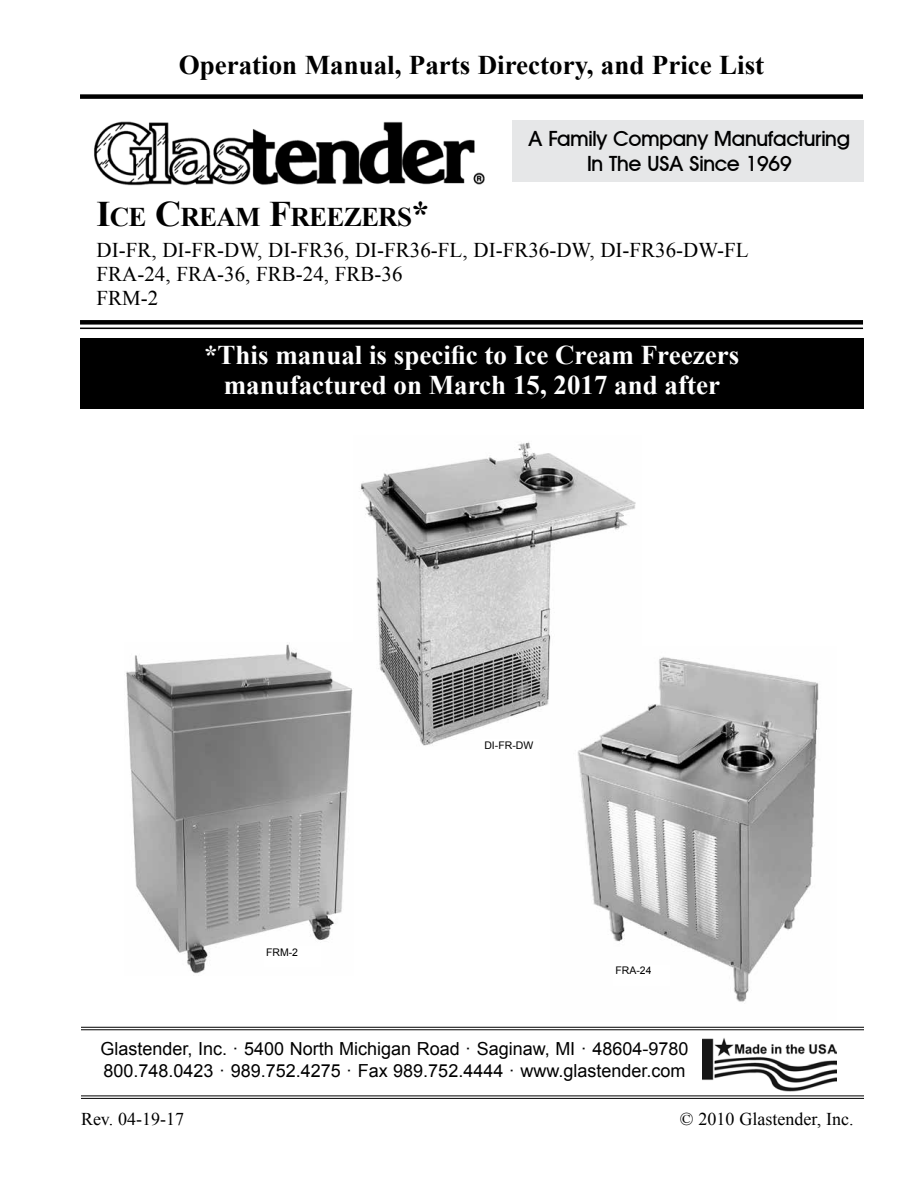
<style>
.page{position:relative;width:918px;height:1188px;background:#fff}
.page>*{position:absolute;margin:0;border:0;box-sizing:border-box;transform-origin:0 0}
.t1{font:700 27px/30px "Times New Roman";color:#fff;text-align:center}
.t2{font:700 27px "Times New Roman";color:#000}
.t3{font:700 27px "Times New Roman";letter-spacing:-.025em;color:#000}
.t4{font:21px/24px "Times New Roman";color:#000}
.t5{font:21px/25.2px "Avantage Medium Normal";color:#000;text-align:center}
.t6{font:18px/21.8px "Arial";color:#000}
.t7{font:18px "Times New Roman";color:#000}
.t8{font:10.5px "Arial";color:#000}
.s1{font-size:36px}
</style>
<div class="page">
<div style="left:80px;top:338px;width:783px;height:70px;background:#000"></div>
<img style="left:361px;top:442px;width:275px;height:304px">
<img style="left:126px;top:644px;width:227px;height:330px">
<div style="left:483px;top:740px;width:56px;height:20px;background:#fff"></div>
<div style="left:265px;top:947px;width:56px;height:20px;background:#fff"></div>
<img style="left:551px;top:646px;width:268px;height:356px">
<div style="left:614px;top:965px;width:56px;height:20px;background:#fff"></div>
<img style="left:94px;top:121px;width:391px;height:65px">
<div style="left:80px;top:94px;width:783px;height:5px;background:#000"></div>
<div style="left:80px;top:320px;width:783px;height:5px;background:#000"></div>
<hr style="left:80px;top:328px;width:783px;height:1px;background:#000">
<div style="left:512px;top:121px;width:352px;height:61px;background:#e6e7e8"></div>
<img style="left:702px;top:1038px;width:135px;height:53px">
<hr style="left:81px;top:1027px;width:783px;height:1px;background:#000">
<hr style="left:81px;top:1030px;width:783px;height:1px;background:#000">
<hr style="left:81px;top:1096px;width:783px;height:1px;background:#000">
<hr style="left:81px;top:1098px;width:783px;height:1px;background:#000">
<h1 class="t2" style="left:179px;top:46px;width:587px">Operation Manual, Parts Directory, and Price List</h1>
<p class="t5" style="left:529px;top:126px;width:323px">A Family Company Manufacturing<br>In The USA Since 1969</p>
<h1 class="t3" style="left:97px;top:198px;width:334px"><span class="s1">I</span>CE <span class="s1">C</span>REAM <span class="s1">F</span>REEZERS<span class="s1">*</span></h1>
<p class="t4" style="left:97px;top:238px;width:654px">DI-FR, DI-FR-DW, DI-FR36, DI-FR36-FL, DI-FR36-DW, DI-FR36-DW-FL<br>FRA-24, FRA-36, FRB-24, FRB-36<br>FRM-2</p>
<h1 class="t1" style="left:204px;top:340px;width:537px">*This manual is specific to Ice Cream Freezers manufactured on March 15, 2017 and after</h1>
<p class="t8" style="left:266px;top:945px;width:34px">FRM-2</p>
<p class="t8" style="left:484px;top:738px;width:50px">DI-FR-DW</p>
<p class="t8" style="left:615px;top:964px;width:38px">FRA-24</p>
<p class="t6" style="left:101px;top:1038px;width:589px">Glastender, Inc. · 5400 North Michigan Road · Saginaw, MI · 48604-9780<br>800.748.0423 · 989.752.4275 · Fax 989.752.4444 · www.glastender.com</p>
<p class="t7" style="left:81px;top:1107px;width:105px">Rev. 04-19-17</p>
<p class="t7" style="left:680px;top:1107px;width:175px">© 2010 Glastender, Inc.</p>
</div>
